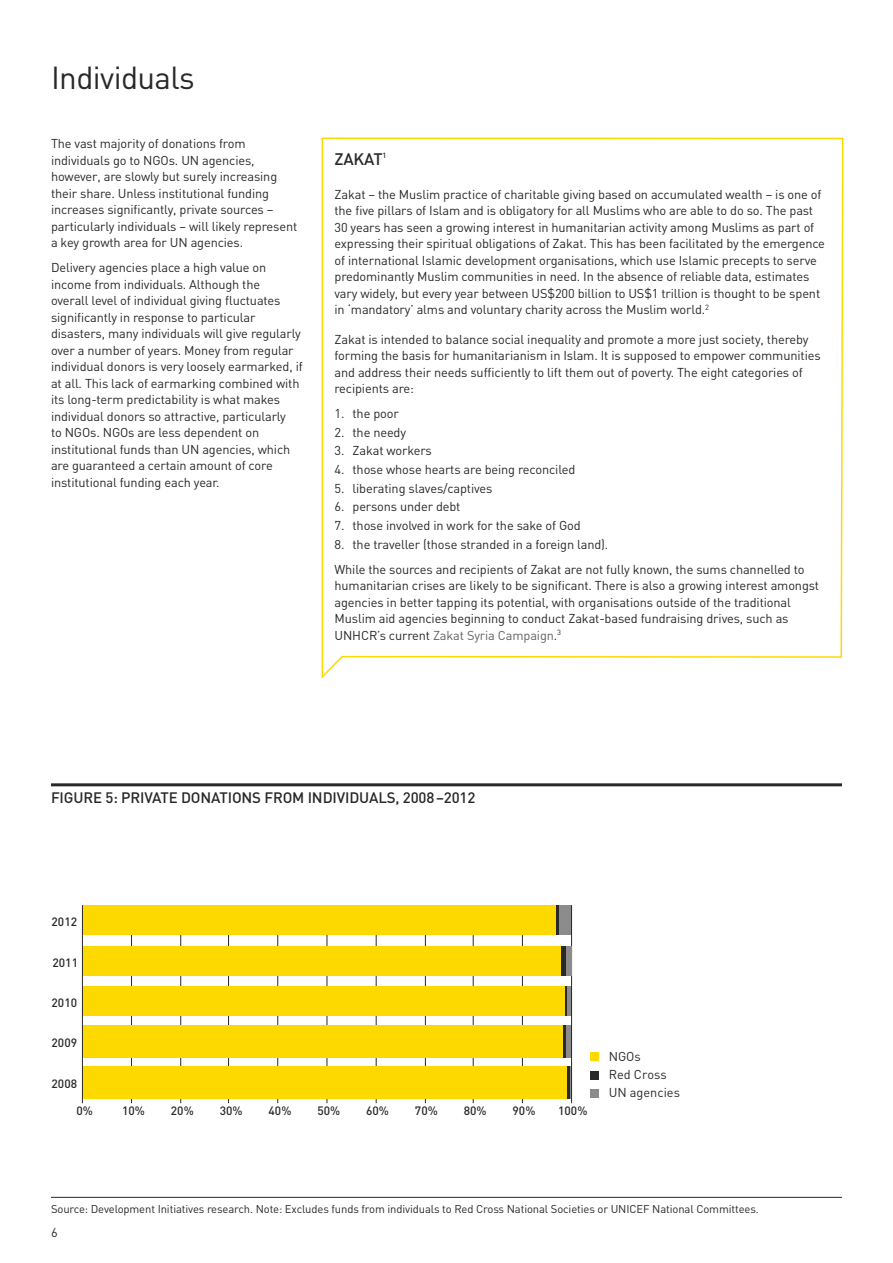
<style>
.page{position:relative;width:893px;height:1263px;background:#fff}
.page>*{position:absolute;margin:0;border:0;box-sizing:border-box;transform-origin:0 0}
.t1{font:31.5px "DIN";letter-spacing:-.02em;color:#292829}
.t2{font:500 16.5px "DIN";letter-spacing:-.01em;color:#292829}
.t3{font:500 15px "DIN";letter-spacing:-.01em;color:#292829}
.t4{font:12.75px/16.5px "DIN";letter-spacing:-.01em;color:#292829}
.t5{font:12.75px/18px "DIN";color:#292928}
.t6{font:500 12px "DIN";color:#292928}
.t7{font:11.25px "DIN";letter-spacing:-.01em;color:#292829}
.t8{font:500 7.5px "DIN";color:#292829}
.s1{color:#616264}
</style>
<div class="page">
<svg style="left:321px;top:137px;width:523px;height:542px"></svg>
<div style="left:590px;top:1052px;width:8px;height:9px;background:#fdd900"></div>
<div style="left:590px;top:1071px;width:8px;height:9px;background:#292928"></div>
<div style="left:590px;top:1089px;width:9px;height:8px;background:#8c8c8c"></div>
<hr style="left:131px;top:905px;width:1px;height:198px;background:#292928">
<hr style="left:180px;top:905px;width:1px;height:198px;background:#292928">
<hr style="left:228px;top:905px;width:1px;height:198px;background:#292928">
<hr style="left:277px;top:905px;width:1px;height:198px;background:#292928">
<hr style="left:327px;top:905px;width:1px;height:198px;background:#292928">
<hr style="left:376px;top:905px;width:1px;height:198px;background:#292928">
<hr style="left:425px;top:905px;width:1px;height:198px;background:#292928">
<hr style="left:473px;top:905px;width:1px;height:198px;background:#292928">
<hr style="left:522px;top:905px;width:1px;height:198px;background:#292928">
<div style="left:82px;top:906px;width:474px;height:29px;background:#fdd900"></div>
<hr style="left:556px;top:906px;width:3px;height:29px;background:#292928">
<div style="left:559px;top:906px;width:13px;height:29px;background:#8c8c8c"></div>
<div style="left:82px;top:986px;width:483px;height:30px;background:#fdd900"></div>
<hr style="left:565px;top:986px;width:2px;height:30px;background:#292928">
<div style="left:567px;top:986px;width:5px;height:30px;background:#8c8c8c"></div>
<div style="left:82px;top:1026px;width:481px;height:32px;background:#fdd900"></div>
<hr style="left:563px;top:1026px;width:3px;height:32px;background:#292928">
<div style="left:566px;top:1026px;width:6px;height:32px;background:#8c8c8c"></div>
<div style="left:82px;top:1066px;width:485px;height:32px;background:#fdd900"></div>
<hr style="left:567px;top:1066px;width:3px;height:32px;background:#292928">
<hr style="left:570px;top:1066px;width:2px;height:32px;background:#8c8c8c">
<div style="left:82px;top:946px;width:480px;height:30px;background:#fdd900"></div>
<hr style="left:571px;top:905px;width:1px;height:198px;background:#292928">
<hr style="left:82px;top:905px;width:1px;height:198px;background:#292928">
<hr style="left:562px;top:946px;width:4px;height:30px;background:#292928">
<div style="left:566px;top:946px;width:6px;height:30px;background:#8c8c8c"></div>
<hr style="left:51px;top:1197px;width:791px;height:1px;background:#292829">
<hr style="left:51px;top:783px;width:791px;height:3px;background:#292829">
<h1 class="t1" style="left:51px;top:58px;width:145px">Individuals</h1>
<p class="t4" style="left:51px;top:135px;width:248px">The vast majority of donations from individuals go to NGOs. UN agencies, however, are slowly but surely increasing their share. Unless institutional funding increases significantly, private sources – particularly individuals – will likely represent a key growth area for UN agencies.</p>
<p class="t4" style="left:51px;top:259px;width:253px">Delivery agencies place a high value on income from individuals. Although the<br>overall level of individual giving fluctuates significantly in response to particular disasters, many individuals will give regularly over a number of years. Money from regular individual donors is very loosely earmarked, if at all. This lack of earmarking combined with its long-term predictability is what makes individual donors so attractive, particularly<br>to NGOs. NGOs are less dependent on institutional funds than UN agencies, which are guaranteed a certain amount of core institutional funding each year.</p>
<p class="t2" style="left:334px;top:149px;width:50px">ZAKAT</p>
<p class="t8" style="left:383px;top:150px;width:5px">1</p>
<p class="t4" style="left:334px;top:186px;width:492px">Zakat – the Muslim practice of charitable giving based on accumulated wealth – is one of the five pillars of Islam and is obligatory for all Muslims who are able to do so. The past 30 years has seen a growing interest in humanitarian activity among Muslims as part of expressing their spiritual obligations of Zakat. This has been facilitated by the emergence of international Islamic development organisations, which use Islamic precepts to serve predominantly Muslim communities in need. In the absence of reliable data, estimates vary widely, but every year between US$200 billion to US$1 trillion is thought to be spent in ‘mandatory’ alms and voluntary charity across the Muslim world.<sup>2</sup></p>
<p class="t4" style="left:334px;top:330px;width:488px">Zakat is intended to balance social inequality and promote a more just society, thereby forming the basis for humanitarianism in Islam. It is supposed to empower communities and address their needs sufficiently to lift them out of poverty. The eight categories of recipients are:</p>
<p class="t4" style="left:334px;top:405px;width:66px">1. the poor</p>
<p class="t4" style="left:334px;top:424px;width:73px">2. the needy</p>
<p class="t4" style="left:334px;top:442px;width:99px">3. Zakat workers</p>
<p class="t4" style="left:334px;top:461px;width:242px">4. those whose hearts are being reconciled</p>
<p class="t4" style="left:334px;top:479px;width:160px">5. liberating slaves/captives</p>
<p class="t4" style="left:334px;top:498px;width:127px">6. persons under debt</p>
<p class="t4" style="left:334px;top:517px;width:248px">7. those involved in work for the sake of God</p>
<p class="t4" style="left:334px;top:531px;width:472px;line-height:25px">8. the traveller (those stranded in a foreign land).<br>While the sources and recipients of Zakat are not fully known, the sums channelled to</p>
<p class="t4" style="left:334px;top:577px;width:486px">humanitarian crises are likely to be significant. There is also a growing interest amongst agencies in better tapping its potential, with organisations outside of the traditional Muslim aid agencies beginning to conduct Zakat-based fundraising drives, such as UNHCR’s current <span class="s1">Zakat Syria Campaign</span>.<sup>3</sup></p>
<p class="t3" style="left:51px;top:788px;width:426px">FIGURE 5: PRIVATE DONATIONS FROM INDIVIDUALS, 2008–2012</p>
<p class="t6" style="left:52px;top:914px;width:27px">2012</p>
<p class="t6" style="left:52px;top:955px;width:27px">2011</p>
<p class="t6" style="left:52px;top:995px;width:27px">2010</p>
<p class="t6" style="left:52px;top:1035px;width:27px">2009</p>
<p class="t6" style="left:52px;top:1075px;width:27px">2008</p>
<p class="t6" style="left:77px;top:1102px;width:18px">0%</p>
<p class="t6" style="left:122px;top:1102px;width:24px">10%</p>
<p class="t6" style="left:171px;top:1102px;width:24px">20%</p>
<p class="t6" style="left:220px;top:1102px;width:24px">30%</p>
<p class="t6" style="left:269px;top:1102px;width:24px">40%</p>
<p class="t6" style="left:317px;top:1102px;width:24px">50%</p>
<p class="t6" style="left:366px;top:1102px;width:24px">60%</p>
<p class="t6" style="left:415px;top:1102px;width:24px">70%</p>
<p class="t6" style="left:464px;top:1102px;width:24px">80%</p>
<p class="t6" style="left:513px;top:1102px;width:24px">90%</p>
<p class="t6" style="left:558px;top:1102px;width:31px">100%</p>
<p class="t5" style="left:609px;top:1047px;width:73px">NGOs<br>Red Cross<br>UN agencies</p>
<p class="t7" style="left:51px;top:1201px;width:709px">Source: Development Initiatives research. Note: Excludes funds from individuals to Red Cross National Societies or UNICEF National Committees.</p>
<p class="t4" style="left:51px;top:1223px;width:8px">6</p>
</div>
